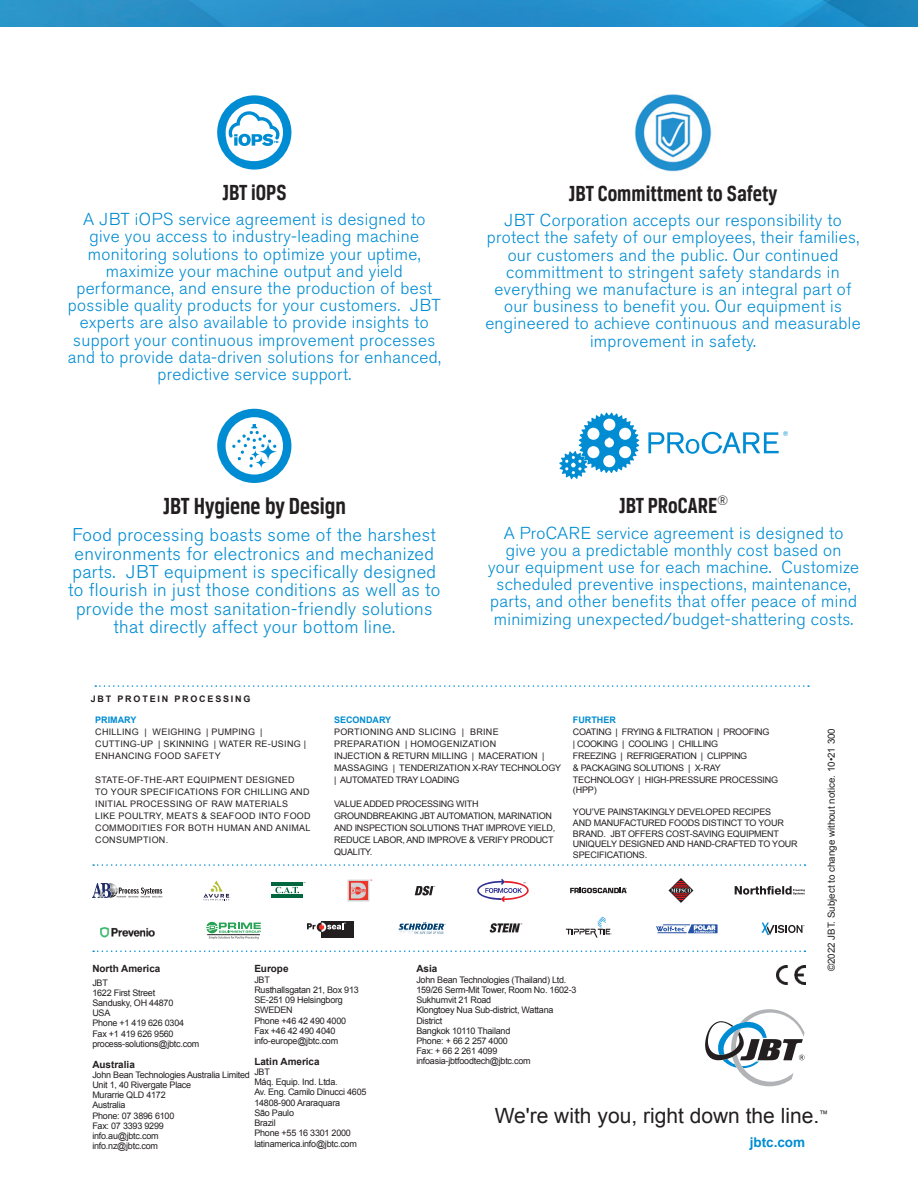
<style>
.page{position:relative;width:918px;height:1188px;background:#fff}
.page>*{position:absolute;margin:0;border:0;box-sizing:border-box;transform-origin:0 0}
.t1{font:700 24.75px "Breuer Condensed";color:#231f20}
.t2{font:700 23.25px "Breuer Condensed";color:#231f20}
.t3{font:21px "Arial";color:#231f20}
.t4{font:300 18.3px/18.3px "Akzidenz Grotesk Pro";letter-spacing:.02em;color:#008cd2;text-align:center}
.t5{font:300 17.25px/17.2px "Akzidenz Grotesk Pro";letter-spacing:.02em;color:#008cd2;text-align:center}
.t6{font:700 13.5px "Arial";color:#008cd2}
.t7{font:700 9.9px "Arial";color:#231f20}
.t8{font:9.75px "Arial";color:#231f20}
.t9{font:9px/10.2px "Arial";letter-spacing:-.025em;color:#231f20}
.t10{font:9px/12px "Arial";letter-spacing:.03em;color:#231f20}
.t11{font:9px/12px "Arial";letter-spacing:-.005em;color:#231f20}
.t12{font:700 9px "Arial";color:#008cd2}
.t13{font:700 9px "Arial";letter-spacing:.2em;color:#231f20}
</style>
<div class="page">
<img style="left:0;top:0;width:918px;height:27px">
<svg style="left:93px;top:951px;width:712px;height:1px"></svg>
<svg style="left:93px;top:864px;width:713px;height:2px"></svg>
<svg style="left:705px;top:1009px;width:100px;height:77px"></svg>
<svg style="left:348px;top:880px;width:24px;height:21px"></svg>
<hr style="left:272px;top:882px;width:31px;height:4px;background:#00673e">
<hr style="left:272px;top:894px;width:31px;height:4px;background:#00673e">
<svg style="left:275px;top:882px;width:30px;height:11px"></svg>
<svg style="left:92px;top:883px;width:70px;height:15px"></svg>
<svg style="left:669px;top:878px;width:24px;height:25px"></svg>
<svg style="left:477px;top:879px;width:52px;height:23px"></svg>
<svg style="left:570px;top:888px;width:57px;height:5px"></svg>
<svg style="left:656px;top:924px;width:62px;height:9px"></svg>
<svg style="left:761px;top:923px;width:44px;height:12px"></svg>
<img style="left:398px;top:930px;width:11px;height:3px">
<svg style="left:409px;top:922px;width:37px;height:12px"></svg>
<svg style="left:203px;top:881px;width:27px;height:19px"></svg>
<svg style="left:415px;top:886px;width:20px;height:9px"></svg>
<svg style="left:735px;top:886px;width:70px;height:9px"></svg>
<svg style="left:490px;top:923px;width:32px;height:10px"></svg>
<svg style="left:566px;top:917px;width:46px;height:21px"></svg>
<svg style="left:206px;top:922px;width:55px;height:17px"></svg>
<hr style="left:207px;top:934px;width:53px;height:1px;background:#231f20">
<div style="left:322px;top:921px;width:32px;height:17px;background:#231f20"></div>
<svg style="left:307px;top:922px;width:39px;height:10px"></svg>
<svg style="left:95px;top:685px;width:714px;height:2px"></svg>
<img style="left:776px;top:965px;width:29px;height:19px">
<img style="left:101px;top:928px;width:53px;height:10px">
<svg style="left:559px;top:413px;width:80px;height:66px"></svg>
<svg style="left:648px;top:431px;width:140px;height:23px"></svg>
<svg style="left:217px;top:409px;width:74px;height:74px"></svg>
<svg style="left:260px;top:443px;width:17px;height:17px"></svg>
<svg style="left:256px;top:457px;width:11px;height:11px"></svg>
<svg style="left:251px;top:450px;width:8px;height:9px"></svg>
<svg style="left:217px;top:95px;width:74px;height:75px"></svg>
<img style="left:634px;top:94px;width:78px;height:78px">
<svg style="left:662px;top:121px;width:22px;height:25px"></svg>
<h2 class="t2" style="left:222px;top:179px;width:66px">JBT iOPS</h2>
<p class="t5" style="left:68px;top:211px;width:375px">A JBT iOPS service agreement is designed to give you access to industry-leading machine monitoring solutions to optimize your uptime, maximize your machine output and yield performance, and ensure the production of best possible quality products for your customers. JBT experts are also available to provide insights to support your continuous improvement processes and to provide data-driven solutions for enhanced, predictive service support.</p>
<h1 class="t1" style="left:163px;top:492px;width:185px">JBT Hygiene by Design</h1>
<p class="t4" style="left:68px;top:526px;width:374px">Food processing boasts some of the harshest environments for electronics and mechanized parts. JBT equipment is specifically designed to flourish in just those conditions as well as to provide the most sanitation-friendly solutions that directly affect your bottom line.</p>
<h2 class="t2" style="left:569px;top:180px;width:210px">JBT Committment to Safety</h2>
<p class="t5" style="left:485px;top:212px;width:377px">JBT Corporation accepts our responsibility to protect the safety of our employees, their families, our customers and the public. Our continued committment to stringent safety standards in everything we manufacture is an integral part of our business to benefit you. Our equipment is engineered to achieve continuous and measurable improvement in safety.</p>
<h2 class="t2" style="left:619px;top:493px;width:111px">JBT PRoCARE<sup>®</sup></h2>
<p class="t5" style="left:488px;top:524px;width:373px">A ProCARE service agreement is designed to give you a predictable monthly cost based on your equipment use for each machine. Customize scheduled preventive inspections, maintenance, parts, and other benefits that offer peace of mind minimizing unexpected/budget-shattering costs.</p>
<p class="t13" style="left:91px;top:693px;width:161px">JBT PROTEIN PROCESSING</p>
<p class="t12" style="left:95px;top:714px;width:43px">PRIMARY</p>
<p class="t10" style="left:95px;top:726px;width:212px">CHILLING | WEIGHING | PUMPING |<br>CUTTING-UP | SKINNING | WATER RE-USING |<br>ENHANCING FOOD SAFETY</p>
<p class="t10" style="left:95px;top:774px;width:217px">STATE-OF-THE-ART EQUIPMENT DESIGNED<br>TO YOUR SPECIFICATIONS FOR CHILLING AND INITIAL PROCESSING OF RAW MATERIALS<br>LIKE POULTRY, MEATS &amp; SEAFOOD INTO FOOD COMMODITIES FOR BOTH HUMAN AND ANIMAL CONSUMPTION.</p>
<p class="t12" style="left:334px;top:714px;width:59px">SECONDARY</p>
<p class="t11" style="left:334px;top:726px;width:228px">PORTIONING AND SLICING | BRINE PREPARATION | HOMOGENIZATION<br>INJECTION &amp; RETURN MILLING | MACERATION | MASSAGING | TENDERIZATION X-RAY TECHNOLOGY | AUTOMATED TRAY LOADING</p>
<p class="t9" style="left:334px;top:798px;width:223px;line-height:12px">VALUE ADDED PROCESSING WITH GROUNDBREAKING JBT AUTOMATION, MARINATION AND INSPECTION SOLUTIONS THAT IMPROVE YIELD, REDUCE LABOR, AND IMPROVE &amp; VERIFY PRODUCT QUALITY.</p>
<p class="t12" style="left:573px;top:714px;width:44px">FURTHER</p>
<p class="t9" style="left:573px;top:726px;width:207px;line-height:12px">COATING | FRYING &amp; FILTRATION | PROOFING<br>| COOKING | COOLING | CHILLING<br>FREEZING | REFRIGERATION | CLIPPING<br>&amp; PACKAGING SOLUTIONS | X-RAY TECHNOLOGY | HIGH-PRESSURE PROCESSING</p>
<p class="t9" style="left:573px;top:785px;width:25px">(HPP)</p>
<p class="t9" style="left:573px;top:807px;width:226px;line-height:10.8px">YOU’VE PAINSTAKINGLY DEVELOPED RECIPES<br>AND MANUFACTURED FOODS DISTINCT TO YOUR BRAND. JBT OFFERS COST-SAVING EQUIPMENT UNIQUELY DESIGNED AND HAND-CRAFTED TO YOUR SPECIFICATIONS.</p>
<p class="t8" style="left:825px;top:971px;width:245px;rotate:-90deg">©2022 JBT. Subject to change without notice. 10•21 300</p>
<p class="t7" style="left:92px;top:962px;width:70px">North America</p>
<p class="t9" style="left:92px;top:977px;width:109px">JBT<br>1622 First Street<br>Sandusky, OH 44870<br>USA<br>Phone +1 419 626 0304<br>Fax +1 419 626 9560 process-solutions@jbtc.com</p>
<p class="t7" style="left:92px;top:1058px;width:44px">Australia</p>
<p class="t9" style="left:92px;top:1070px;width:159px">John Bean Technologies Australia Limited<br>Unit 1, 40 Rivergate Place<br>Murarrie QLD 4172<br>Australia<br>Phone: 07 3896 6100<br>Fax: 07 3393 9299<br>info.au@jbtc.com<br>info.nz@jbtc.com</p>
<p class="t7" style="left:254px;top:962px;width:36px">Europe</p>
<p class="t9" style="left:254px;top:975px;width:106px">JBT<br>Rusthallsgatan 21, Box 913<br>SE-251 09 Helsingborg<br>SWEDEN<br>Phone +46 42 490 4000<br>Fax +46 42 490 4040 info-europe@jbtc.com</p>
<p class="t7" style="left:254px;top:1055px;width:67px">Latin America</p>
<p class="t9" style="left:254px;top:1067px;width:114px">JBT<br>Máq. Equip. Ind. Ltda.<br>Av. Eng. Camilo Dinucci 4605<br>14808-900 Araraquara<br>São Paulo<br>Brazil<br>Phone +55 16 3301 2000 latinamerica.info@jbtc.com</p>
<p class="t7" style="left:416px;top:962px;width:22px">Asia</p>
<p class="t9" style="left:416px;top:975px;width:162px">John Bean Technologies (Thailand) Ltd.<br>159/26 Serm-Mit Tower, Room No. 1602-3<br>Sukhumvit 21 Road<br>Klongtoey Nua Sub-district, Wattana<br>District<br>Bangkok 10110 Thailand<br>Phone: + 66 2 257 4000<br>Fax: + 66 2 261 4099 infoasia-jbtfoodtech@jbtc.com</p>
<h3 class="t3" style="left:495px;top:1101px;width:326px">We're with you, right down the line.</h3>
<p class="t9" style="left:819px;top:1108px;width:10px">™</p>
<h3 class="t6" style="left:750px;top:1133px;width:57px">jbtc.com</h3>
</div>
